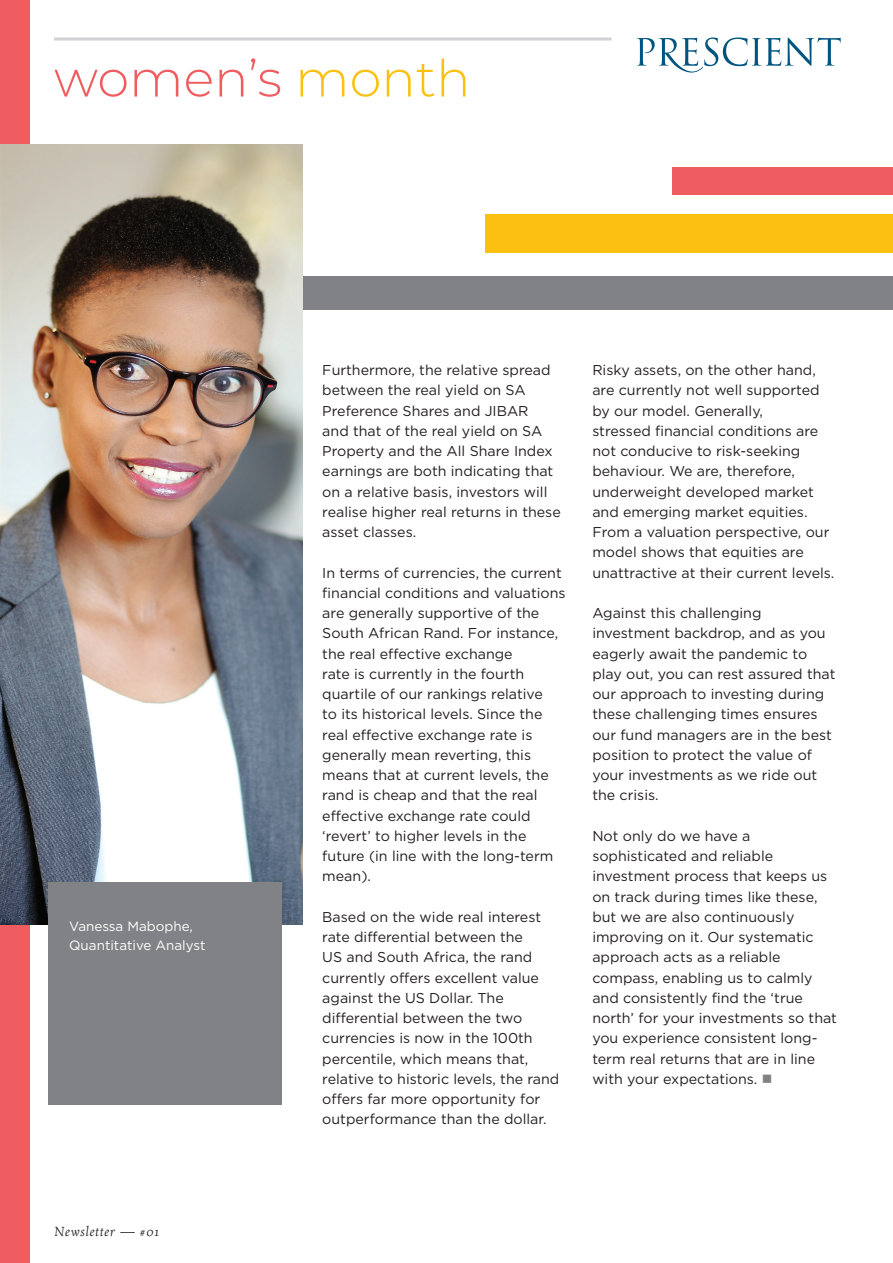
<style>
.page{position:relative;width:893px;height:1263px;background:#fff}
.page>*{position:absolute;margin:0;border:0;box-sizing:border-box;transform-origin:0 0}
.t1{font:300 51.15px "Montserrat";color:#f05d60}
.t2{font:italic 15px "Maiola";letter-spacing:.05em;color:#231f20}
.t3{font:14.25px/20.2px "Gotham HTF";color:#231f20}
.t4{font:13.5px/18.8px "Gotham HTF";color:#fff}
.s1{color:#fcc011}
.s2{color:#808285}
</style>
<div class="page">
<div style="left:54px;top:276px;width:839px;height:33px;background:#808285"></div>
<div style="left:673px;top:167px;width:220px;height:27px;background:#f05d60"></div>
<div style="left:0;top:0;width:30px;height:1263px;background:#f05d60"></div>
<svg style="left:637px;top:37px;width:204px;height:36px"></svg>
<hr style="left:54px;top:38px;width:558px;height:3px;background:#d1d2d4">
<div style="left:486px;top:215px;width:407px;height:38px;background:#fcc011"></div>
<img style="left:0;top:145px;width:302px;height:780px">
<div style="left:48px;top:882px;width:234px;height:222px;background:#808285"></div>
<h1 class="t1" style="left:54px;top:44px;width:418px">women’s <span class="s1">month</span></h1>
<p class="t4" style="left:69px;top:917px;width:138px">Vanessa Mabophe,<br>Quantitative Analyst</p>
<p class="t2" style="left:54px;top:1221px;width:106px">Newsletter — #01</p>
<p class="t3" style="left:322px;top:360px;width:240px">Furthermore, the relative spread between the real yield on SA<br>Preference Shares and JIBAR<br>and that of the real yield on SA<br>Property and the All Share Index earnings are both indicating that on a relative basis, investors will realise higher real returns in these asset classes.</p>
<p class="t3" style="left:322px;top:562px;width:245px">In terms of currencies, the current financial conditions and valuations are generally supportive of the<br>South African Rand. For instance, the real effective exchange<br>rate is currently in the fourth quartile of our rankings relative<br>to its historical levels. Since the real effective exchange rate is generally mean reverting, this means that at current levels, the rand is cheap and that the real effective exchange rate could ‘revert’ to higher levels in the future (in line with the long-term mean).</p>
<p class="t3" style="left:322px;top:906px;width:239px">Based on the wide real interest rate differential between the<br>US and South Africa, the rand currently offers excellent value against the US Dollar. The differential between the two currencies is now in the 100th percentile, which means that, relative to historic levels, the rand offers far more opportunity for outperformance than the dollar.</p>
<p class="t3" style="left:592px;top:360px;width:244px">Risky assets, on the other hand, are currently not well supported by our model. Generally,<br>stressed financial conditions are not conducive to risk-seeking behaviour. We are, therefore, underweight developed market and emerging market equities.<br>From a valuation perspective, our model shows that equities are unattractive at their current levels.</p>
<p class="t3" style="left:592px;top:603px;width:245px">Against this challenging investment backdrop, and as you eagerly await the pandemic to play out, you can rest assured that our approach to investing during these challenging times ensures our fund managers are in the best position to protect the value of your investments as we ride out the crisis.</p>
<p class="t3" style="left:592px;top:825px;width:246px">Not only do we have a sophisticated and reliable investment process that keeps us on track during times like these, but we are also continuously improving on it. Our systematic approach acts as a reliable compass, enabling us to calmly and consistently find the ‘true north’ for your investments so that you experience consistent long&shy;term real returns that are in line with your expectations. <span class="s2">■</span></p>
</div>
